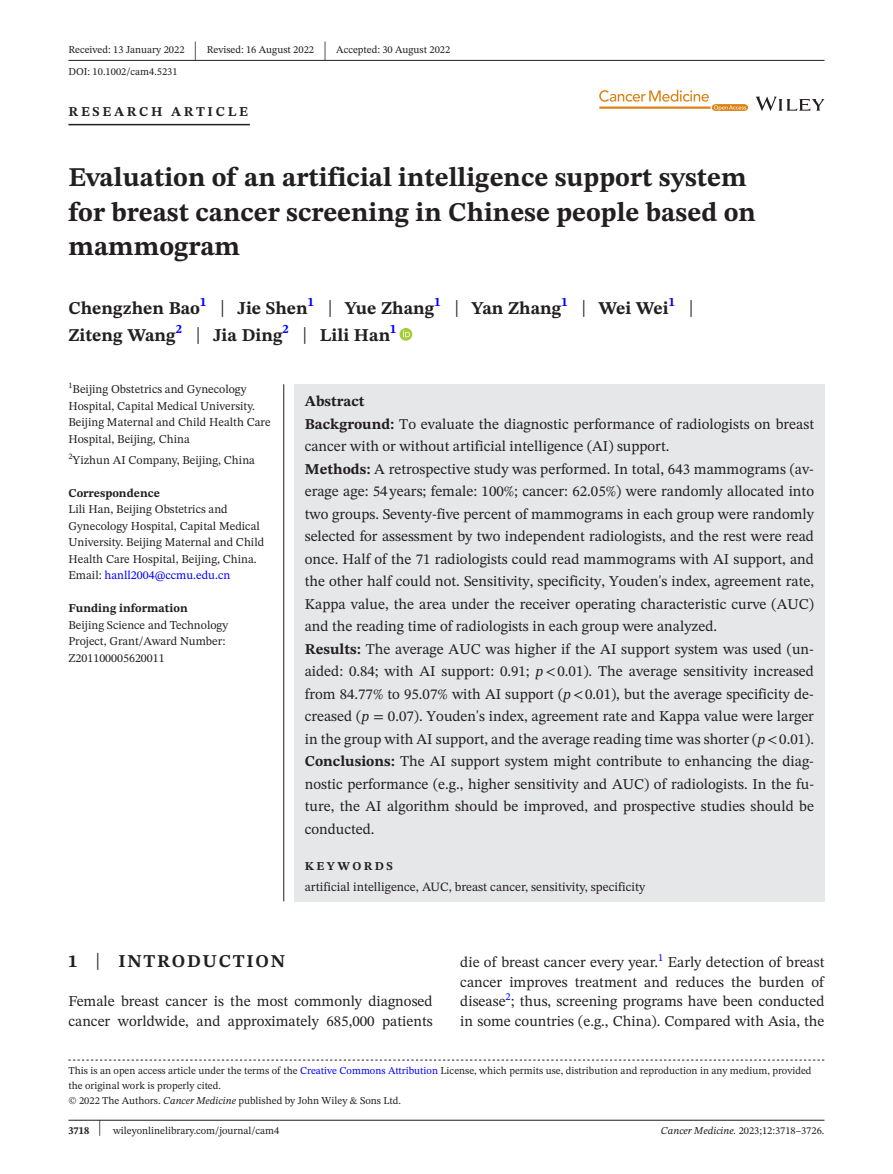
<style>
.page{position:relative;width:893px;height:1174px;background:#fff}
.page>*{position:absolute;margin:0;border:0;box-sizing:border-box;transform-origin:0 0}
.t1{font:700 27px/34.5px "STIX Two Text";color:#231f20}
.t2{font:25.65px "STIX Two Text";color:#231f20;scale:.49 1}
.t3{font:700 18px/27px "STIX Two Text";color:#231f20}
.t4{font:700 18px "STIX Two Text";letter-spacing:.1em;color:#231f20}
.t5{font:15px/22.5px "STIX Two Text";color:#231f20}
.t6{font:700 13.5px "STIX Two Text";letter-spacing:.2em;color:#231f20}
.t7{font:12.75px "STIX Two Text";color:#231f20}
.t8{font:12px/16.5px "STIX Two Text";color:#231f20}
.t9{font:700 12px "STIX Two Text";color:#231f20}
.t10{font:700 12px "STIX Two Text";letter-spacing:.2em;color:#231f20}
.t11{font:10.5px/15px "STIX Two Text";color:#231f20}
.t12{font:10.5px "STIX Two Text";color:#00f}
.s1{font-weight:400;font-size:23.4px}
.s2{color:#00f}
.s3{font-weight:700}
.s4{font-style:italic}
.s5{font-family:"STIX"}
.s6{font-weight:400;font-size:23.7px}
.s7{font-size:22.2px}
</style>
<div class="page">
<hr style="left:68px;top:1119px;width:756px;height:1px;background:#231f20">
<svg style="left:756px;top:97px;width:68px;height:14px"></svg>
<svg style="left:599px;top:90px;width:149px;height:21px"></svg>
<hr style="left:68px;top:60px;width:756px;height:1px;background:#231f20">
<hr style="left:68px;top:124px;width:182px;height:1px;background:#231f20">
<svg style="left:400px;top:328px;width:12px;height:13px"></svg>
<svg style="left:403px;top:330px;width:7px;height:7px"></svg>
<svg style="left:68px;top:1059px;width:756px;height:1px"></svg>
<div style="left:294px;top:384px;width:530px;height:517px;background:#e6e7e9"></div>
<hr style="left:283px;top:384px;width:1px;height:517px;background:#231f20">
<p class="t11" style="left:68px;top:42px;width:118px">Received: 13 January 2022</p>
<h2 class="t2" style="left:194px;top:32px;width:8px">|</h2>
<p class="t11" style="left:207px;top:42px;width:109px">Revised: 16 August 2022</p>
<h2 class="t2" style="left:323px;top:32px;width:8px">|</h2>
<p class="t11" style="left:336px;top:42px;width:116px">Accepted: 30 August 2022</p>
<p class="t11" style="left:68px;top:64px;width:111px">DOI: 10.1002/cam4.5231</p>
<p class="t6" style="left:68px;top:101px;width:181px">RESEARCH ARTICLE</p>
<h1 class="t1" style="left:68px;top:161px;width:689px">Evaluation of an artificial intelligence support system for breast cancer screening in Chinese people based on mammogram</h1>
<p class="t3" style="left:68px;top:295px;width:626px">Chengzhen Bao<sup>1</sup> <span class="s1">|</span> Jie Shen<sup>1</sup> <span class="s1">|</span> Yue Zhang<sup>1</sup> <span class="s1">|</span> Yan Zhang<sup>1</sup> <span class="s1">|</span> Wei Wei<sup>1</sup> <span class="s1">|<br></span>Ziteng Wang<sup>2</sup> <span class="s1">|</span> Jia Ding<sup>2</sup> <span class="s1">|</span> Lili Han<sup>1</sup></p>
<p class="t8" style="left:68px;top:381px;width:204px"><sup>1</sup>Beijing Obstetrics and Gynecology Hospital, Capital Medical University.<br>Beijing Maternal and Child Health Care Hospital, Beijing, China</p>
<p class="t8" style="left:68px;top:451px;width:188px"><sup>2</sup>Yizhun AI Company, Beijing, China</p>
<p class="t9" style="left:68px;top:484px;width:93px">Correspondence</p>
<p class="t8" style="left:68px;top:501px;width:197px">Lili Han, Beijing Obstetrics and Gynecology Hospital, Capital Medical University. Beijing Maternal and Child Health Care Hospital, Beijing, China.<br>Email: <span class="s2">hanll2004@ccmu.edu.cn</span></p>
<p class="t9" style="left:68px;top:600px;width:121px">Funding information</p>
<p class="t8" style="left:68px;top:616px;width:161px">Beijing Science and Technology<br>Project, Grant/Award Number:<br>Z201100005620011</p>
<p class="t5" style="left:305px;top:390px;width:511px"><span class="s3">Abstract<br>Background:</span> To evaluate the diagnostic performance of radiologists on breast cancer with or without artificial intelligence (AI) support.<br><span class="s3">Methods:</span> A retrospective study was performed. In total, 643 mammograms (av&shy;erage age: 54 years; female: 100%; cancer: 62.05%) were randomly allocated into two groups. Seventy-five percent of mammograms in each group were randomly selected for assessment by two independent radiologists, and the rest were read once. Half of the 71 radiologists could read mammograms with AI support, and the other half could not. Sensitivity, specificity, Youden's index, agreement rate, Kappa value, the area under the receiver operating characteristic curve (AUC) and the reading time of radiologists in each group were analyzed.<br><span class="s3">Results:</span> The average AUC was higher if the AI support system was used (un&shy;aided: 0.84; with AI support: 0.91; <span class="s4">p</span><span class="s5">&lt;</span>0.01). The average sensitivity increased from 84.77% to 95.07% with AI support (<span class="s4">p</span><span class="s5">&lt;</span>0.01), but the average specificity de&shy;creased (<span class="s4">p</span> <span class="s5">=</span> 0.07). Youden's index, agreement rate and Kappa value were larger in the group with AI support, and the average reading time was shorter (<span class="s4">p</span><span class="s5">&lt;</span>0.01).<br><span class="s3">Conclusions:</span> The AI support system might contribute to enhancing the diag&shy;nostic performance (e.g., higher sensitivity and AUC) of radiologists. In the fu&shy;ture, the AI algorithm should be improved, and prospective studies should be conducted.</p>
<p class="t10" style="left:305px;top:857px;width:90px">KEYWORDS</p>
<p class="t7" style="left:305px;top:877px;width:342px">artificial intelligence, AUC, breast cancer, sensitivity, specificity</p>
<p class="t4" style="left:68px;top:948px;width:218px">1 <span class="s6">|</span> INTRODUCTION</p>
<p class="t5" style="left:68px;top:991px;width:366px;line-height:19.5px">Female breast cancer is the most commonly diagnosed cancer worldwide, and approximately 685,000 patients</p>
<p class="t5" style="left:460px;top:951px;width:199px">die of breast cancer every year.</p>
<p class="t12" style="left:658px;top:949px;width:7px">1</p>
<p class="t5" style="left:460px;top:952px;width:366px;line-height:19.5px;text-align:justify;text-indent:207px">Early detection of breast cancer improves treatment and reduces the burden of disease ; thus, screening programs have been conducted</p>
<p class="t12" style="left:506px;top:988px;width:7px">2</p>
<p class="t5" style="left:460px;top:1009px;width:366px">in some countries (e.g., China). Compared with Asia, the</p>
<p class="t11" style="left:68px;top:1063px;width:745px">This is an open access article under the terms of the <span class="s2">Creative Commons Attribution</span> License, which permits use, distribution and reproduction in any medium, provided the original work is properly cited.<br>© 2022 The Authors. <span class="s4">Cancer Medicine</span> published by John Wiley &amp; Sons Ltd.</p>
<p class="t11" style="left:68px;top:1123px;width:212px"><span class="s3">3718</span> <span class="s7">|</span> wileyonlinelibrary.com/journal/cam4</p>
<p class="t11" style="left:661px;top:1123px;width:165px"><span class="s4">Cancer Medicine.</span> 2023;12:3718–3726.</p>
</div>
